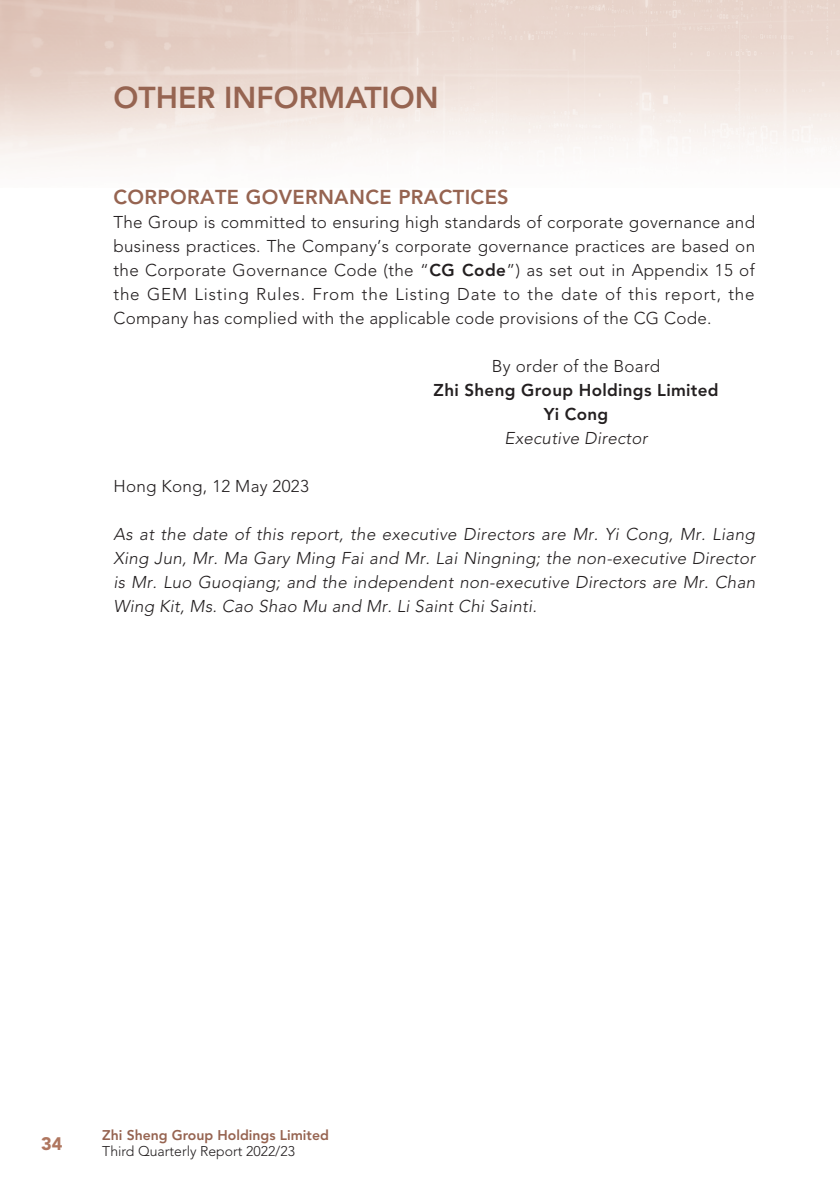
<style>
.page{position:relative;width:840px;height:1191px;background:#fff}
.page>*{position:absolute;margin:0;border:0;box-sizing:border-box;transform-origin:0 0}
.t1{font:800 30px "Avenir LT Std";color:#966451}
._01_H1{font:800 20px "Avenir LT Std";letter-spacing:.02em;color:#966451}
.t2{font:900 18px "Avenir LT Std";color:#af765f}
._00_txt{font:300 17px/24px "Avenir LT Std";letter-spacing:.015em;color:#231f20;text-align:justify}
._00_txt-2{font:italic 300 17px/24px "Avenir LT Std";letter-spacing:.015em;color:#231f20;text-align:justify}
._00_txt-3{font:800 17px "Avenir LT Std";letter-spacing:.02em;color:#231f20}
.t3{font:800 14px "Avenir LT Std";color:#966451}
.t4{font:300 14px "Avenir LT Std";color:#231f20}
.s1{font-weight:800}
</style>
<div class="page">
<h1 class="t1" style="left:113px;top:80px;width:326px">OTHER INFORMATION</h1>
<p class="_01_H1" style="left:113px;top:185px;width:396px">CORPORATE GOVERNANCE PRACTICES</p>
<p class="_00_txt" style="left:113px;top:210px;width:642px">The Group is committed to ensuring high standards of corporate governance and business practices. The Company’s corporate governance practices are based on the Corporate Governance Code (the “<span class="s1">CG Code</span>”) as set out in Appendix 15 of the GEM Listing Rules. From the Listing Date to the date of this report, the Company has complied with the applicable code provisions of the CG Code.</p>
<p class="_00_txt" style="left:491px;top:354px;width:170px">By order of the Board</p>
<p class="_00_txt-3" style="left:433px;top:380px;width:286px">Zhi Sheng Group Holdings Limited</p>
<p class="_00_txt-3" style="left:543px;top:404px;width:66px">Yi Cong</p>
<p class="_00_txt-2" style="left:504px;top:426px;width:144px">Executive Director</p>
<p class="_00_txt" style="left:113px;top:474px;width:197px">Hong Kong, 12 May 2023</p>
<p class="_00_txt-2" style="left:113px;top:522px;width:643px">As at the date of this report, the executive Directors are Mr. Yi Cong, Mr. Liang Xing Jun, Mr. Ma Gary Ming Fai and Mr. Lai Ningning; the non-executive Director is Mr. Luo Guoqiang; and the independent non-executive Directors are Mr. Chan Wing Kit, Ms. Cao Shao Mu and Mr. Li Saint Chi Sainti.</p>
<p class="t2" style="left:41px;top:1132px;width:23px">34</p>
<p class="t3" style="left:102px;top:1127px;width:228px">Zhi Sheng Group Holdings Limited</p>
<p class="t4" style="left:102px;top:1143px;width:194px">Third Quarterly Report 2022/23</p>
</div>
